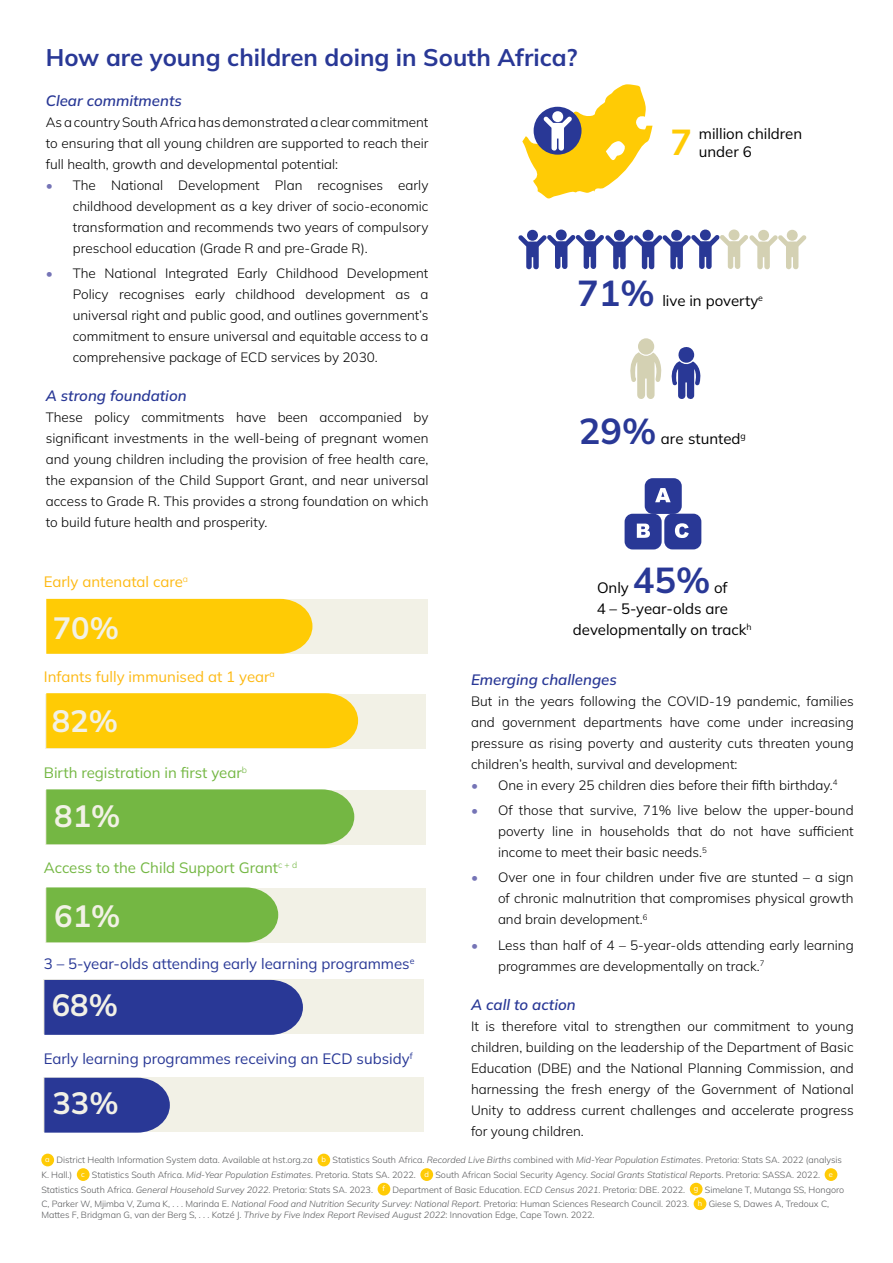
<style>
.page{position:relative;width:893px;height:1263px;background:#fff}
.page>*{position:absolute;margin:0;border:0;box-sizing:border-box;transform-origin:0 0}
.t1{font:700 36px "Mulish";color:#293896}
.t2{font:700 36px "Mulish";color:#ffcb05}
.t3{font:700 30.75px "Mulish";color:#f2f1e6}
.t4{font:700 24px "Mulish";color:#293896}
.t5{font:15px "Mulish";color:#000}
.t6{font:15px "Mulish";color:#293896}
.t7{font:italic 600 15px "Mulish";color:#293896}
.t8{font:15px "Mulish";color:#74b743}
.t9{font:15px "Mulish";color:#fdb913}
.t10{font:300 13.5px/21px "Mulish";color:#000;text-align:justify}
.t11{font:300 9px/14.5px "Mulish";color:#58595b}
.s1{color:#7574b6}
.s2{font-weight:400;font-size:7.5px;color:#fff}
.s3{font-style:italic}
</style>
<div class="page">
<svg style="left:522px;top:84px;width:130px;height:115px"></svg>
<div style="left:552px;top:111px;width:11px;height:11px;background:#fff;border-radius:50%"></div>
<div style="left:671px;top:230px;width:11px;height:11px;background:#293896;border-radius:50%"></div>
<div style="left:700px;top:230px;width:11px;height:10px;background:#293896;border-radius:50%"></div>
<div style="left:729px;top:229px;width:10px;height:11px;background:#d4d1b3;border-radius:50%"></div>
<div style="left:758px;top:230px;width:11px;height:11px;background:#d4d1b3;border-radius:50%"></div>
<div style="left:787px;top:230px;width:11px;height:11px;background:#d4d1b3;border-radius:50%"></div>
<div style="left:527px;top:230px;width:11px;height:11px;background:#293896;border-radius:50%"></div>
<div style="left:556px;top:230px;width:11px;height:10px;background:#293896;border-radius:50%"></div>
<div style="left:584px;top:229px;width:11px;height:11px;background:#293896;border-radius:50%"></div>
<div style="left:614px;top:230px;width:11px;height:11px;background:#293896;border-radius:50%"></div>
<svg style="left:518px;top:235px;width:288px;height:35px"></svg>
<div style="left:643px;top:230px;width:10px;height:11px;background:#293896;border-radius:50%"></div>
<svg style="left:671px;top:347px;width:30px;height:52px"></svg>
<svg style="left:630px;top:352px;width:31px;height:47px"></svg>
<div style="left:638px;top:338px;width:16px;height:17px;background:#d4d1b3;border-radius:50%"></div>
<div style="left:646px;top:479px;width:35px;height:34px;background:#293896;border-radius:7px"></div>
<div style="left:645px;top:478px;width:37px;height:36px;border:2px solid #293896;border-radius:7px"></div>
<svg style="left:655px;top:488px;width:16px;height:14px"></svg>
<div style="left:626px;top:515px;width:34px;height:33px;background:#293896;border-radius:7px"></div>
<div style="left:625px;top:514px;width:37px;height:35px;border:2px solid #293896;border-radius:7px"></div>
<svg style="left:637px;top:524px;width:13px;height:14px"></svg>
<div style="left:665px;top:515px;width:35px;height:33px;background:#293896;border-radius:7px"></div>
<div style="left:664px;top:514px;width:37px;height:35px;border:2px solid #293896;border-radius:7px"></div>
<svg style="left:675px;top:523px;width:14px;height:15px"></svg>
<div style="left:48px;top:599px;width:380px;height:55px;background:#f2f1e6"></div>
<div style="left:45px;top:694px;width:380px;height:54px;background:#f2f1e6"></div>
<div style="left:45px;top:790px;width:380px;height:55px;background:#f2f1e6"></div>
<div style="left:45px;top:888px;width:380px;height:55px;background:#f2f1e6"></div>
<div style="left:43px;top:979px;width:380px;height:55px;background:#f2f1e6"></div>
<div style="left:43px;top:1077px;width:380px;height:55px;background:#f2f1e6"></div>
<div style="left:44px;top:1078px;width:126px;height:54px;background:#293896"></div>
<div style="left:44px;top:980px;width:259px;height:55px;background:#293896"></div>
<div style="left:46px;top:887px;width:232px;height:55px;background:#74b743"></div>
<div style="left:46px;top:789px;width:308px;height:55px;background:#74b743"></div>
<div style="left:46px;top:693px;width:312px;height:55px;background:#ffcb05"></div>
<div style="left:46px;top:599px;width:266px;height:55px;background:#ffcb05"></div>
<div style="left:41px;top:1154px;width:13px;height:12px;background:#ffcb05;border-radius:50%"></div>
<div style="left:317px;top:1154px;width:13px;height:12px;background:#ffcb05;border-radius:50%"></div>
<div style="left:77px;top:1168px;width:13px;height:13px;background:#ffcb05;border-radius:50%"></div>
<div style="left:420px;top:1168px;width:13px;height:13px;background:#ffcb05;border-radius:50%"></div>
<div style="left:825px;top:1168px;width:12px;height:13px;background:#ffcb05;border-radius:50%"></div>
<div style="left:378px;top:1183px;width:12px;height:12px;background:#ffcb05;border-radius:50%"></div>
<div style="left:690px;top:1183px;width:13px;height:12px;background:#ffcb05;border-radius:50%"></div>
<div style="left:694px;top:1197px;width:12px;height:13px;background:#ffcb05;border-radius:50%"></div>
<h3 class="t4" style="left:46px;top:41px;width:533px">How are young children doing in South Africa?</h3>
<p class="t7" style="left:46px;top:90px;width:138px">Clear commitments</p>
<p class="t10" style="left:46px;top:111px;width:384px">As a country South Africa has demonstrated a clear commitment to ensuring that all young children are supported to reach their full health, growth and developmental potential:</p>
<p class="t10" style="left:73px;top:174px;width:357px;text-indent:-27px"><span class="s1">•</span> The National Development Plan recognises early childhood development as a key driver of socio-economic transformation and recommends two years of compulsory preschool education (Grade R and pre-Grade R).</p>
<p class="t10" style="left:73px;top:262px;width:357px;text-indent:-27px"><span class="s1">•</span> The National Integrated Early Childhood Development Policy recognises early childhood development as a universal right and public good, and outlines government’s commitment to ensure universal and equitable access to a comprehensive package of ECD services by 2030.</p>
<p class="t7" style="left:46px;top:386px;width:142px">A strong foundation</p>
<p class="t10" style="left:46px;top:407px;width:384px">These policy commitments have been accompanied by significant investments in the well-being of pregnant women and young children including the provision of free health care, the expansion of the Child Support Grant, and near universal access to Grade R. This provides a strong foundation on which to build future health and prosperity.</p>
<p class="t5" style="left:699px;top:123px;width:105px">million children</p>
<h1 class="t2" style="left:670px;top:117px;width:23px">7</h1>
<p class="t5" style="left:699px;top:141px;width:54px">under 6</p>
<h1 class="t1" style="left:577px;top:268px;width:79px">71%</h1>
<p class="t5" style="left:662px;top:290px;width:102px">live in poverty<sup>e</sup></p>
<h1 class="t1" style="left:579px;top:406px;width:79px">29%</h1>
<p class="t5" style="left:661px;top:428px;width:86px">are stunted<sup>g</sup></p>
<p class="t9" style="left:44px;top:571px;width:146px">Early antenatal care<sup>a</sup></p>
<h2 class="t3" style="left:53px;top:606px;width:68px">70%</h2>
<p class="t9" style="left:44px;top:667px;width:232px">Infants fully immunised at 1 year<sup>a</sup></p>
<h2 class="t3" style="left:52px;top:699px;width:68px">82%</h2>
<p class="t8" style="left:44px;top:762px;width:205px">Birth registration in first year<sup>b</sup></p>
<h2 class="t3" style="left:54px;top:794px;width:68px">81%</h2>
<p class="t8" style="left:44px;top:857px;width:255px">Access to the Child Support Grant<sup>c</sup> <sup>+</sup> <sup>d</sup></p>
<h2 class="t3" style="left:54px;top:894px;width:68px">61%</h2>
<p class="t6" style="left:44px;top:953px;width:372px">3 – 5-year-olds attending early learning programmes<sup>e</sup></p>
<h2 class="t3" style="left:52px;top:984px;width:68px">68%</h2>
<p class="t6" style="left:44px;top:1048px;width:370px">Early learning programmes receiving an ECD subsidy<sup>f</sup></p>
<h2 class="t3" style="left:53px;top:1082px;width:68px">33%</h2>
<h1 class="t1" style="left:633px;top:555px;width:79px">45%</h1>
<p class="t5" style="left:714px;top:577px;width:15px">of</p>
<p class="t5" style="left:597px;top:598px;width:133px">4 – 5-year-olds are</p>
<p class="t5" style="left:573px;top:619px;width:180px">developmentally on track<sup>h</sup></p>
<p class="t7" style="left:471px;top:669px;width:147px">Emerging challenges</p>
<p class="t10" style="left:471px;top:690px;width:384px">But in the years following the COVID-19 pandemic, families and government departments have come under increasing pressure as rising poverty and austerity cuts threaten young children’s health, survival and development:</p>
<p class="t10" style="left:471px;top:774px;width:368px"><span class="s1">•</span> One in every 25 children dies before their fifth birthday.<sup>4</sup></p>
<p class="t10" style="left:498px;top:799px;width:357px;text-indent:-27px"><span class="s1">•</span> Of those that survive, 71% live below the upper-bound poverty line in households that do not have sufficient income to meet their basic needs.<sup>5</sup></p>
<p class="t10" style="left:498px;top:867px;width:357px;text-indent:-27px"><span class="s1">•</span> Over one in four children under five are stunted – a sign of chronic malnutrition that compromises physical growth and brain development.<sup>6</sup></p>
<p class="t10" style="left:498px;top:934px;width:357px;text-indent:-27px"><span class="s1">•</span> Less than half of 4 – 5-year-olds attending early learning programmes are developmentally on track.<sup>7</sup></p>
<p class="t7" style="left:471px;top:994px;width:106px">A call to action</p>
<p class="t10" style="left:471px;top:1015px;width:384px">It is therefore vital to strengthen our commitment to young children, building on the leadership of the Department of Basic Education (DBE) and the National Planning Commission, and harnessing the fresh energy of the Government of National Unity to address current challenges and accelerate progress for young children.</p>
<p class="t5" style="left:597px;top:577px;width:33px">Only</p>
<p class="t11" style="left:41px;top:1153px;width:804px;text-indent:4px"><span class="s2">a</span> District Health Information System data. Available at hst.org.za <span class="s2">b</span> Statistics South Africa. <span class="s3">Recorded Live Births</span> combined with <span class="s3">Mid-Year Population Estimates</span>. Pretoria: Stats SA. 2022 (analysis K. Hall.) <span class="s2">c</span> Statistics South Africa. <span class="s3">Mid-Year Population Estimates</span>. Pretoria. Stats SA. 2022. <span class="s2">d</span> South African Social Security Agency. <span class="s3">Social Grants Statistical Report</span>s. Pretoria: SASSA. 2022. <span class="s2">e </span>Statistics South Africa. <span class="s3">General Household Survey 2022</span>. Pretoria: Stats SA. 2023. <span class="s2">f</span> Department of Basic Education. E<span class="s3">CD Census 2021</span>. Pretoria: DBE. 2022. <span class="s2">g</span> Simelane T, Mutanga SS, Hongoro C, Parker W, Mjimba V, Zuma K, . . . Marinda E. <span class="s3">National Food and Nutrition Security Survey: National Report.</span> Pretoria: Human Sciences Research Council. 2023. <span class="s2">h</span> Giese S, Dawes A, Tredoux C,</p>
<p class="t11" style="left:41px;top:1207px;width:555px">Mattes F, Bridgman G, van der Berg S, . . . Kotzé J. <span class="s3">Thrive by Five Index Report Revised August 2022</span>: Innovation Edge, Cape Town. 2022.</p>
</div>
